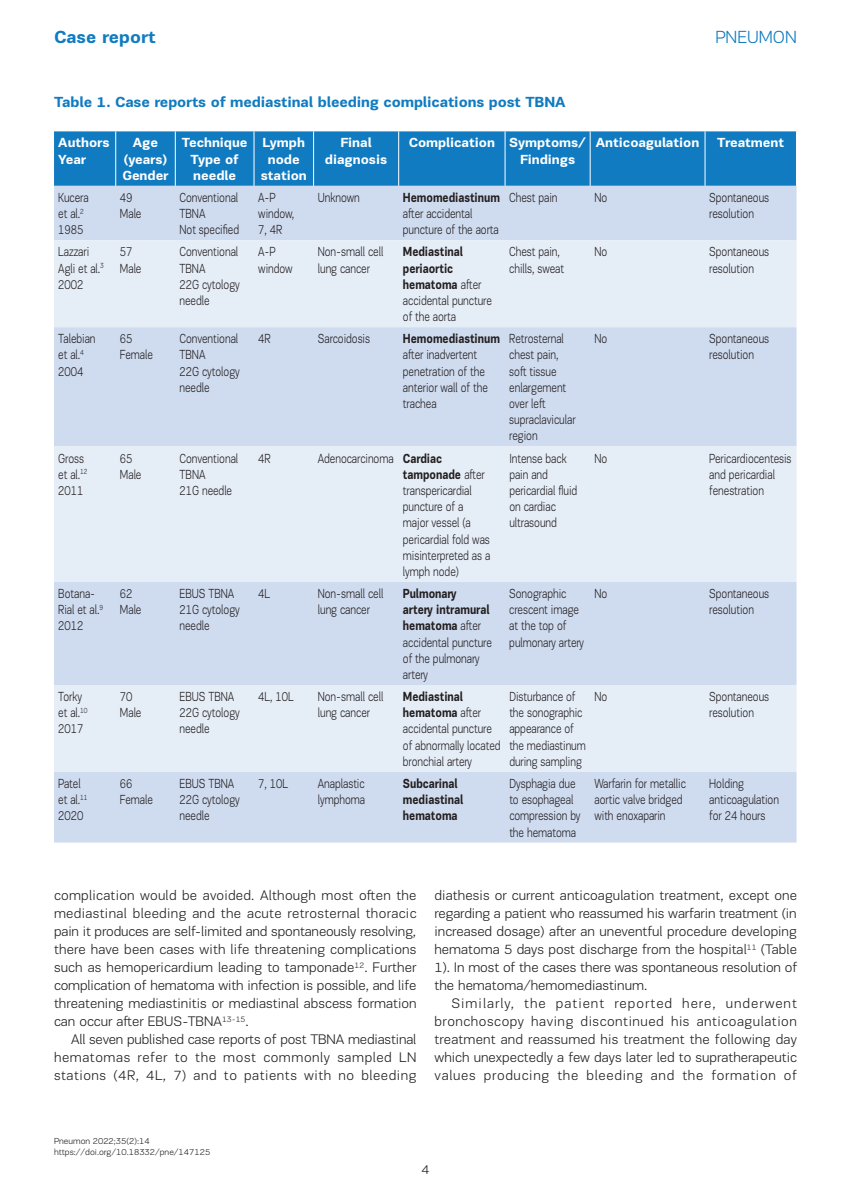
<style>
.page{position:relative;width:851px;height:1191px;background:#fff}
.page>*{position:absolute;margin:0;border:0;box-sizing:border-box;transform-origin:0 0}
.t1{font:700 18px "PF Encore Sans Pro";color:#107bc1}
.t2{font:300 18px "PF Encore Sans Pro";color:#107bc1}
.t3{font:700 15px "PF Encore Sans Pro";letter-spacing:-.01em;color:#107bc1}
.t4{font:300 14.25px/18px "PF Encore Sans Pro";letter-spacing:.005em;color:#231f20;text-align:justify}
.t5{font:300 13.5px/16.2px "PF Encore Sans Pro";letter-spacing:-.005em;color:#231f20;scale:.8 1}
.t6{font:700 13.5px/16.2px "PF Encore Sans Pro";letter-spacing:-.005em;color:#fff;text-align:center}
.t7{font:700 13.5px/16.2px "PF Encore Sans Pro";letter-spacing:-.005em;color:#231f20;scale:.8 1}
.t8{font:300 13.5px "PF Encore Sans Pro";letter-spacing:-.005em;color:#231f20}
.t9{font:300 9px/10.8px "PF Encore Sans Pro";color:#231f20}
.s1{font-weight:700}
</style>
<div class="page">
<div style="left:54px;top:131px;width:742px;height:55px;background:#107bc1"></div>
<div style="left:54px;top:186px;width:742px;height:656px;background:#cfdbef"></div>
<svg style="left:54px;top:240px;width:742px;height:532px;background:#dbe5f3"></svg>
<hr style="left:115px;top:131px;width:1px;height:55px;background:#fff">
<hr style="left:175px;top:131px;width:1px;height:55px;background:#fff">
<hr style="left:254px;top:131px;width:1px;height:55px;background:#fff">
<hr style="left:313px;top:131px;width:1px;height:55px;background:#fff">
<hr style="left:398px;top:131px;width:1px;height:55px;background:#fff">
<hr style="left:504px;top:131px;width:1px;height:55px;background:#fff">
<hr style="left:589px;top:131px;width:1px;height:55px;background:#fff">
<hr style="left:704px;top:131px;width:1px;height:55px;background:#fff">
<h1 class="t1" style="left:54px;top:26px;width:103px">Case report</h1>
<h1 class="t2" style="left:715px;top:27px;width:83px">PNEUMON</h1>
<p class="t3" style="left:54px;top:93px;width:513px">Table 1. Case reports of mediastinal bleeding complications post TBNA</p>
<p class="t6" style="left:58px;top:135px;width:53px;text-align:left">Authors<br>Year</p>
<p class="t6" style="left:122px;top:135px;width:48px">Age (years)<br>Gender</p>
<p class="t6" style="left:182px;top:135px;width:67px">Technique<br>Type of needle</p>
<p class="t6" style="left:261px;top:135px;width:48px">Lymph node station</p>
<p class="t6" style="left:325px;top:135px;width:64px">Final diagnosis</p>
<p class="t6" style="left:520px;top:135px;width:67px;text-align:left;text-indent:-111px">Complication Symptoms/<br>Findings</p>
<p class="t6" style="left:595px;top:135px;width:105px">Anticoagulation</p>
<p class="t6" style="left:717px;top:135px;width:68px">Treatment</p>
<p class="t5" style="left:58px;top:189px;width:40px">Kucera et al.<sup>2<br></sup>1985</p>
<p class="t5" style="left:120px;top:189px;width:28px">49<br>Male</p>
<p class="t5" style="left:179px;top:189px;width:76px">Conventional<br>TBNA<br>Not specified</p>
<p class="t5" style="left:258px;top:189px;width:47px">A-P window,<br>7, 4R</p>
<p class="t5" style="left:318px;top:189px;width:54px">Unknown</p>
<p class="t7" style="left:403px;top:189px;width:123px">Hemomediastinum</p>
<p class="t5" style="left:509px;top:189px;width:62px">Chest pain</p>
<p class="t5" style="left:594px;top:189px;width:18px">No</p>
<p class="t5" style="left:709px;top:189px;width:76px">Spontaneous resolution</p>
<p class="t5" style="left:403px;top:205px;width:121px">after accidental puncture of the aorta</p>
<p class="t5" style="left:58px;top:244px;width:59px">Lazzari<br>Agli et al.<sup>3<br></sup>2002</p>
<p class="t5" style="left:120px;top:244px;width:28px">57<br>Male</p>
<p class="t5" style="left:179px;top:244px;width:77px">Conventional<br>TBNA<br>22G cytology needle</p>
<p class="t5" style="left:258px;top:244px;width:44px">A-P window</p>
<p class="t5" style="left:318px;top:244px;width:83px">Non-small cell lung cancer</p>
<p class="t5" style="left:403px;top:244px;width:113px"><span class="s1">Mediastinal periaortic hematoma</span> after accidental puncture of the aorta</p>
<p class="t5" style="left:509px;top:244px;width:70px">Chest pain, chills, sweat</p>
<p class="t5" style="left:594px;top:244px;width:18px">No</p>
<p class="t5" style="left:709px;top:244px;width:76px">Spontaneous resolution</p>
<p class="t5" style="left:58px;top:331px;width:48px">Talebian et al.<sup>4<br></sup>2004</p>
<p class="t5" style="left:120px;top:331px;width:43px">65<br>Female</p>
<p class="t5" style="left:179px;top:331px;width:77px">Conventional<br>TBNA<br>22G cytology needle</p>
<p class="t5" style="left:258px;top:331px;width:17px">4R</p>
<p class="t5" style="left:318px;top:331px;width:67px">Sarcoidosis</p>
<p class="t7" style="left:403px;top:331px;width:123px">Hemomediastinum</p>
<p class="t5" style="left:509px;top:331px;width:84px">Retrosternal chest pain, soft tissue enlargement over left supraclavicular region</p>
<p class="t5" style="left:594px;top:331px;width:18px">No</p>
<p class="t5" style="left:709px;top:331px;width:76px">Spontaneous resolution</p>
<p class="t5" style="left:403px;top:347px;width:108px">after inadvertent penetration of the anterior wall of the trachea</p>
<p class="t5" style="left:58px;top:450px;width:38px">Gross et al.<sup>12<br></sup>2011</p>
<p class="t5" style="left:120px;top:450px;width:28px">65<br>Male</p>
<p class="t5" style="left:179px;top:450px;width:75px">Conventional<br>TBNA<br>21G needle</p>
<p class="t5" style="left:258px;top:450px;width:17px">4R</p>
<p class="t5" style="left:403px;top:450px;width:111px;text-indent:-85px">Adenocarcinoma <span class="s1">Cardiac tamponade</span> after transpericardial puncture of a major vessel (a pericardial fold was misinterpreted as a lymph node)</p>
<p class="t5" style="left:509px;top:450px;width:87px">Intense back pain and pericardial fluid on cardiac ultrasound</p>
<p class="t5" style="left:594px;top:450px;width:18px">No</p>
<p class="t5" style="left:709px;top:450px;width:104px">Pericardiocentesis and pericardial fenestration</p>
<p class="t5" style="left:58px;top:585px;width:58px">Botana-<br>Rial et al.<sup>9<br></sup>2012</p>
<p class="t5" style="left:120px;top:585px;width:28px">62<br>Male</p>
<p class="t5" style="left:179px;top:585px;width:77px">EBUS TBNA<br>21G cytology needle</p>
<p class="t5" style="left:258px;top:585px;width:16px">4L</p>
<p class="t5" style="left:318px;top:585px;width:83px">Non-small cell lung cancer</p>
<p class="t5" style="left:403px;top:585px;width:113px"><span class="s1">Pulmonary<br>artery intramural hematoma</span> after accidental puncture of the pulmonary artery</p>
<p class="t5" style="left:509px;top:585px;width:95px">Sonographic crescent image at the top of pulmonary artery</p>
<p class="t5" style="left:594px;top:585px;width:18px">No</p>
<p class="t5" style="left:709px;top:585px;width:76px">Spontaneous resolution</p>
<p class="t5" style="left:58px;top:688px;width:38px">Torky et al.<sup>10<br></sup>2017</p>
<p class="t5" style="left:120px;top:688px;width:28px">70<br>Male</p>
<p class="t5" style="left:179px;top:688px;width:77px">EBUS TBNA<br>22G cytology needle</p>
<p class="t5" style="left:258px;top:688px;width:46px">4L, 10L</p>
<p class="t5" style="left:318px;top:688px;width:83px">Non-small cell lung cancer</p>
<p class="t5" style="left:403px;top:688px;width:123px"><span class="s1">Mediastinal hematoma</span> after accidental puncture of abnormally located bronchial artery</p>
<p class="t5" style="left:509px;top:688px;width:97px">Disturbance of the sonographic appearance of the mediastinum during sampling</p>
<p class="t5" style="left:594px;top:688px;width:18px">No</p>
<p class="t5" style="left:709px;top:688px;width:76px">Spontaneous resolution</p>
<p class="t5" style="left:58px;top:775px;width:38px">Patel et al.<sup>11<br></sup>2020</p>
<p class="t5" style="left:120px;top:775px;width:43px">66<br>Female</p>
<p class="t5" style="left:179px;top:775px;width:77px">EBUS TBNA<br>22G cytology needle</p>
<p class="t5" style="left:258px;top:775px;width:39px">7, 10L</p>
<p class="t5" style="left:318px;top:775px;width:61px">Anaplastic lymphoma</p>
<p class="t7" style="left:403px;top:775px;width:77px">Subcarinal mediastinal hematoma</p>
<p class="t5" style="left:509px;top:775px;width:91px">Dysphagia due to esophageal compression by the hematoma</p>
<p class="t5" style="left:594px;top:775px;width:116px">Warfarin for metallic aortic valve bridged with enoxaparin</p>
<p class="t5" style="left:709px;top:775px;width:89px">Holding anticoagulation for 24 hours</p>
<p class="t4" style="left:54px;top:886px;width:364px">complication would be avoided. Although most often the mediastinal bleeding and the acute retrosternal thoracic pain it produces are self-limited and spontaneously resolving, there have been cases with life threatening complications such as hemopericardium leading to tamponade<sup>12</sup>. Further complication of hematoma with infection is possible, and life threatening mediastinitis or mediastinal abscess formation can occur after EBUS-TBNA<sup>13-15</sup>.</p>
<p class="t4" style="left:54px;top:1030px;width:364px;text-indent:17px">All seven published case reports of post TBNA mediastinal hematomas refer to the most commonly sampled LN stations (4R, 4L, 7) and to patients with no bleeding</p>
<p class="t4" style="left:434px;top:886px;width:364px">diathesis or current anticoagulation treatment, except one regarding a patient who reassumed his warfarin treatment (in increased dosage) after an uneventful procedure developing hematoma 5 days post discharge from the hospital<sup>11</sup> (Table 1). In most of the cases there was spontaneous resolution of the hematoma/hemomediastinum.</p>
<p class="t4" style="left:434px;top:994px;width:364px;text-indent:17px">Similarly, the patient reported here, underwent bronchoscopy having discontinued his anticoagulation treatment and reassumed his treatment the following day which unexpectedly a few days later led to supratherapeutic values producing the bleeding and the formation of</p>
<p class="t9" style="left:54px;top:1135px;width:158px">Pneumon 2022;35(2):14 https://doi.org/10.18332/pne/147125</p>
<p class="t8" style="left:421px;top:1161px;width:9px">4</p>
</div>
